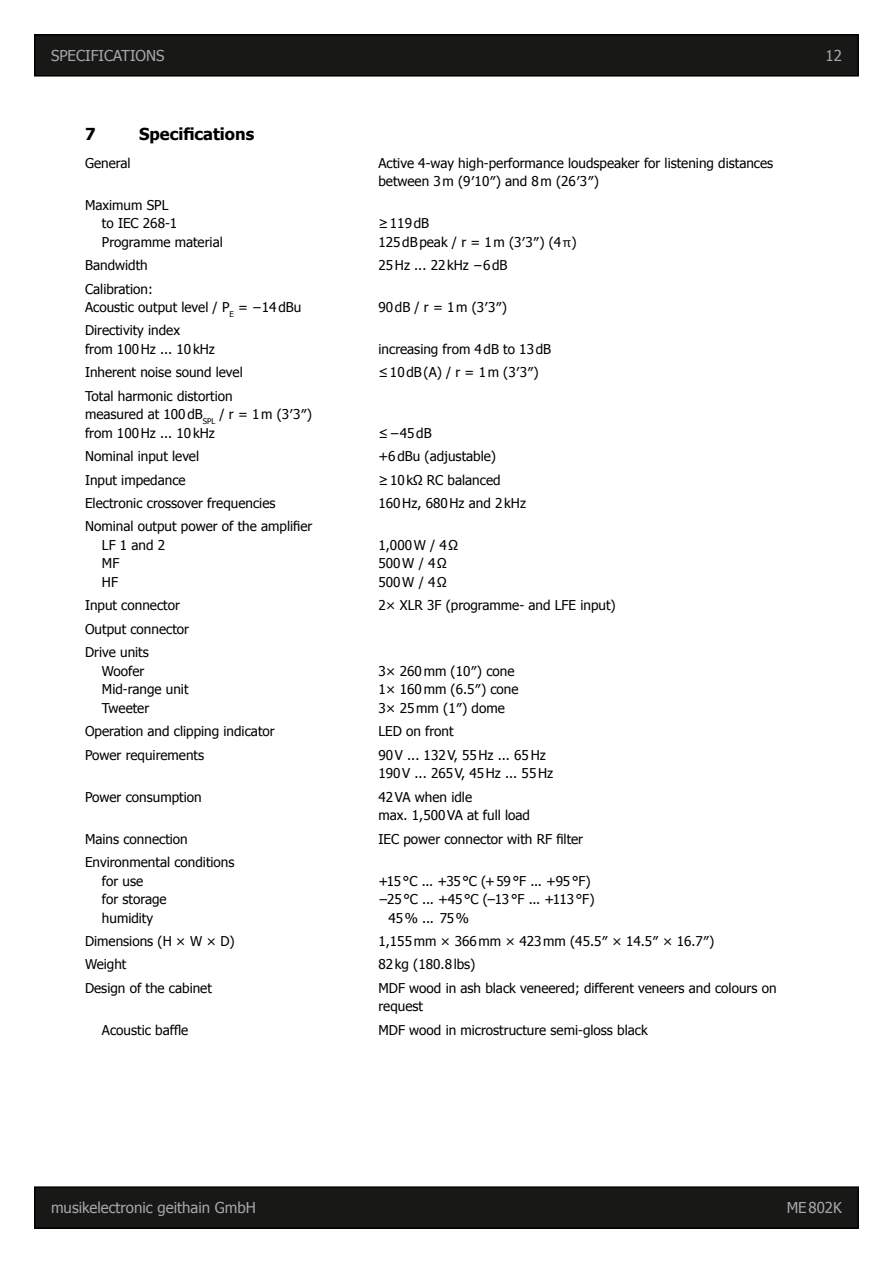
<style>
.page{position:relative;width:893px;height:1263px;background:#fff}
.page>*{position:absolute;margin:0;border:0;box-sizing:border-box;transform-origin:0 0}
.t1{font:700 16.5px "Tahoma";color:#000}
.t2{font:15px "Tahoma";color:#a6a7a9}
.t3{font:13.5px/18.9px "Tahoma";color:#000}
.t4{font:13.5px/18.9px "Tahoma";letter-spacing:.06em;color:#000}
.s1{font-family:"Segoe UI"}
</style>
<div class="page">
<div style="left:35px;top:35px;width:823px;height:41px;background:#181817"></div>
<div style="left:34px;top:34px;width:825px;height:43px;border:2px solid #000"></div>
<div style="left:35px;top:1187px;width:823px;height:41px;background:#181817"></div>
<div style="left:34px;top:1186px;width:825px;height:43px;border:2px solid #000"></div>
<p class="t2" style="left:51px;top:46px;width:115px">SPECIFICATIONS</p>
<p class="t2" style="left:826px;top:45px;width:18px">12</p>
<p class="t1" style="left:85px;top:123px;width:12px">7</p>
<p class="t1" style="left:139px;top:123px;width:117px">Specifications</p>
<p class="t3" style="left:85px;top:153px;width:47px">General</p>
<p class="t3" style="left:378px;top:153px;width:396px">Active 4-way high-performance loudspeaker for listening distances between 3m (9′10″) and 8m (26′3″)</p>
<p class="t3" style="left:102px;top:195px;width:122px;text-indent:-17px">Maximum SPL<br>to IEC 268-1<br>Programme material</p>
<p class="t3" style="left:378px;top:213px;width:200px">≥119dB<br>125dBpeak / r = 1m (3′3″) (4<span class="s1">π</span>)</p>
<p class="t3" style="left:85px;top:255px;width:64px">Bandwidth</p>
<p class="t3" style="left:378px;top:255px;width:131px">25Hz ... 22kHz −6dB</p>
<p class="t3" style="left:85px;top:278px;width:218px">Calibration:<br>Acoustic output level / P<sub>E</sub> = −14dBu</p>
<p class="t3" style="left:378px;top:297px;width:130px">90dB / r = 1m (3′3″)</p>
<p class="t3" style="left:85px;top:320px;width:131px">Directivity index<br>from 100Hz ... 10kHz</p>
<p class="t3" style="left:378px;top:339px;width:174px">increasing from 4dB to 13dB</p>
<p class="t3" style="left:85px;top:362px;width:159px">Inherent noise sound level</p>
<p class="t3" style="left:378px;top:362px;width:162px">≤10dB(A) / r = 1m (3′3″)</p>
<p class="t3" style="left:85px;top:386px;width:229px">Total harmonic distortion<br>measured at 100dB<sub>SPL</sub> / r = 1m (3′3″) from 100Hz ... 10kHz</p>
<p class="t3" style="left:378px;top:423px;width:55px">≤−45dB</p>
<p class="t3" style="left:85px;top:446px;width:116px">Nominal input level</p>
<p class="t3" style="left:378px;top:446px;width:119px">+6dBu (adjustable)</p>
<p class="t3" style="left:85px;top:469px;width:102px">Input impedance</p>
<p class="t3" style="left:378px;top:469px;width:124px">≥10kΩ RC balanced</p>
<p class="t3" style="left:85px;top:493px;width:192px">Electronic crossover frequencies</p>
<p class="t3" style="left:378px;top:493px;width:149px">160Hz, 680Hz and 2kHz</p>
<p class="t3" style="left:102px;top:516px;width:212px;text-indent:-17px">Nominal output power of the amplifier<br>LF 1 and 2<br>MF<br>HF</p>
<p class="t4" style="left:378px;top:535px;width:81px">1,000W / 4Ω<br>500W / 4Ω<br>500W / 4Ω</p>
<p class="t3" style="left:85px;top:595px;width:96px">Input connector</p>
<p class="t3" style="left:378px;top:595px;width:239px">2× XLR 3F (programme- and LFE input)</p>
<p class="t3" style="left:85px;top:616px;width:105px;line-height:23.1px">Output connector<br>Drive units</p>
<p class="t3" style="left:102px;top:661px;width:88px">Woofer<br>Mid-range unit<br>Tweeter</p>
<p class="t3" style="left:378px;top:661px;width:142px">3× 260mm (10″) cone<br>1× 160mm (6.5″) cone<br>3× 25mm (1″) dome</p>
<p class="t3" style="left:85px;top:721px;width:191px">Operation and clipping indicator</p>
<p class="t3" style="left:378px;top:721px;width:77px">LED on front</p>
<p class="t3" style="left:85px;top:744px;width:121px">Power requirements</p>
<p class="t3" style="left:378px;top:744px;width:176px">90V ... 132V, 55Hz ... 65Hz<br>190V ... 265V, 45Hz ... 55Hz</p>
<p class="t3" style="left:85px;top:786px;width:118px">Power consumption</p>
<p class="t3" style="left:378px;top:786px;width:153px">42VA when idle<br>max. 1,500VA at full load</p>
<p class="t3" style="left:85px;top:828px;width:104px">Mains connection</p>
<p class="t3" style="left:378px;top:828px;width:206px">IEC power connector with RF filter</p>
<p class="t3" style="left:102px;top:852px;width:134px;text-indent:-17px">Environmental conditions for use<br>for storage<br>humidity</p>
<p class="t3" style="left:378px;top:870px;width:214px">+15°C ... +35°C (+59°F ... +95°F)</p>
<p class="t3" style="left:378px;top:889px;width:218px">−25°C ... +45°C (−13°F ... +113°F)</p>
<p class="t3" style="left:389px;top:908px;width:82px">45% ... 75%</p>
<p class="t3" style="left:85px;top:931px;width:151px">Dimensions (H × W × D)</p>
<p class="t3" style="left:378px;top:931px;width:337px">1,155mm × 366mm × 423mm (45.5″ × 14.5″ × 16.7″)</p>
<p class="t3" style="left:85px;top:954px;width:43px">Weight</p>
<p class="t3" style="left:378px;top:954px;width:98px">82kg (180.8lbs)</p>
<p class="t3" style="left:85px;top:977px;width:128px">Design of the cabinet</p>
<p class="t3" style="left:378px;top:977px;width:400px">MDF wood in ash black veneered; different veneers and colours on request</p>
<p class="t3" style="left:102px;top:1019px;width:88px">Acoustic baffle</p>
<p class="t3" style="left:378px;top:1019px;width:271px">MDF wood in microstructure semi-gloss black</p>
<p class="t2" style="left:51px;top:1198px;width:206px">musikelectronic geithain GmbH</p>
<p class="t2" style="left:787px;top:1198px;width:57px">ME802K</p>
</div>
